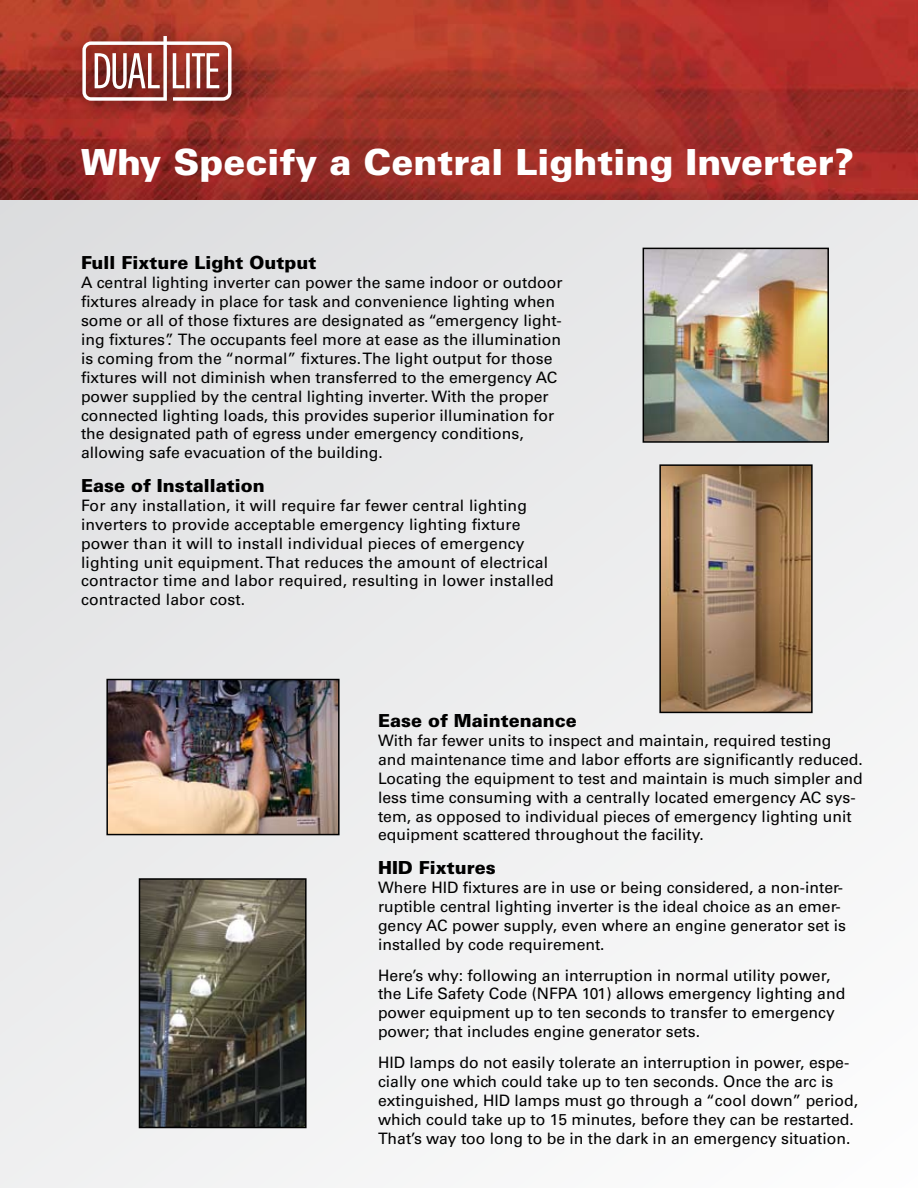
<style>
.page{position:relative;width:918px;height:1188px;background:#fff}
.page>*{position:absolute;margin:0;border:0;box-sizing:border-box;transform-origin:0 0}
.t1{font:900 36px "Univers LT Std";color:#fff}
.t2{font:900 18px "Univers LT Std";color:#000}
.t3{font:15.75px/18.9px "Univers LT Std";color:#000}
</style>
<div class="page">
<div style="left:0;top:0;width:918px;height:1188px;background:linear-gradient(to right,#e3e4e5,#f6f6f6)"></div>
<img style="left:646px;top:251px;width:180px;height:189px">
<div style="left:643px;top:248px;width:186px;height:195px;border:2px solid #000"></div>
<img style="left:662px;top:467px;width:148px;height:243px">
<div style="left:659px;top:464px;width:154px;height:249px;border:2px solid #000"></div>
<img style="left:142px;top:881px;width:162px;height:244px">
<div style="left:139px;top:878px;width:168px;height:250px;border:2px solid #000"></div>
<img style="left:109px;top:682px;width:228px;height:150px">
<div style="left:106px;top:679px;width:234px;height:156px;border:2px solid #000"></div>
<img style="left:0;top:0;width:918px;height:199px">
<img style="left:70px;top:24px;width:182px;height:98px">
<svg style="left:82px;top:36px;width:150px;height:65px"></svg>
<h1 class="t1" style="left:81px;top:139px;width:774px">Why Specify a Central Lighting Inverter?</h1>
<p class="t2" style="left:81px;top:252px;width:237px">Full Fixture Light Output</p>
<p class="t3" style="left:81px;top:273px;width:483px">A central lighting inverter can power the same indoor or outdoor fixtures already in place for task and convenience lighting when some or all of those fixtures are designated as “emergency light&shy;ing fixtures”. The occupants feel more at ease as the illumination is coming from the “normal” fixtures. The light output for those fixtures will not diminish when transferred to the emergency AC power supplied by the central lighting inverter. With the proper connected lighting loads, this provides superior illumination for the designated path of egress under emergency conditions, allowing safe evacuation of the building.</p>
<p class="t2" style="left:81px;top:474px;width:185px">Ease of Installation</p>
<p class="t3" style="left:81px;top:496px;width:474px">For any installation, it will require far fewer central lighting inverters to provide acceptable emergency lighting fixture power than it will to install individual pieces of emergency lighting unit equipment. That reduces the amount of electrical contractor time and labor required, resulting in lower installed contracted labor cost.</p>
<p class="t2" style="left:378px;top:709px;width:200px">Ease of Maintenance</p>
<p class="t3" style="left:378px;top:731px;width:486px">With far fewer units to inspect and maintain, required testing and maintenance time and labor efforts are significantly reduced.<br>Locating the equipment to test and maintain is much simpler and less time consuming with a centrally located emergency AC sys&shy;tem, as opposed to individual pieces of emergency lighting unit equipment scattered throughout the facility.</p>
<p class="t2" style="left:378px;top:856px;width:119px">HID Fixtures</p>
<p class="t3" style="left:378px;top:878px;width:470px">Where HID fixtures are in use or being considered, a non-inter&shy;ruptible central lighting inverter is the ideal choice as an emer&shy;gency AC power supply, even where an engine generator set is installed by code requirement.</p>
<p class="t3" style="left:378px;top:966px;width:469px">Here’s why: following an interruption in normal utility power, the Life Safety Code (NFPA 101) allows emergency lighting and power equipment up to ten seconds to transfer to emergency power; that includes engine generator sets.</p>
<p class="t3" style="left:378px;top:1053px;width:482px">HID lamps do not easily tolerate an interruption in power, espe&shy;cially one which could take up to ten seconds. Once the arc is extinguished, HID lamps must go through a “cool down” period, which could take up to 15 minutes, before they can be restarted.<br>That’s way too long to be in the dark in an emergency situation.</p>
</div>
